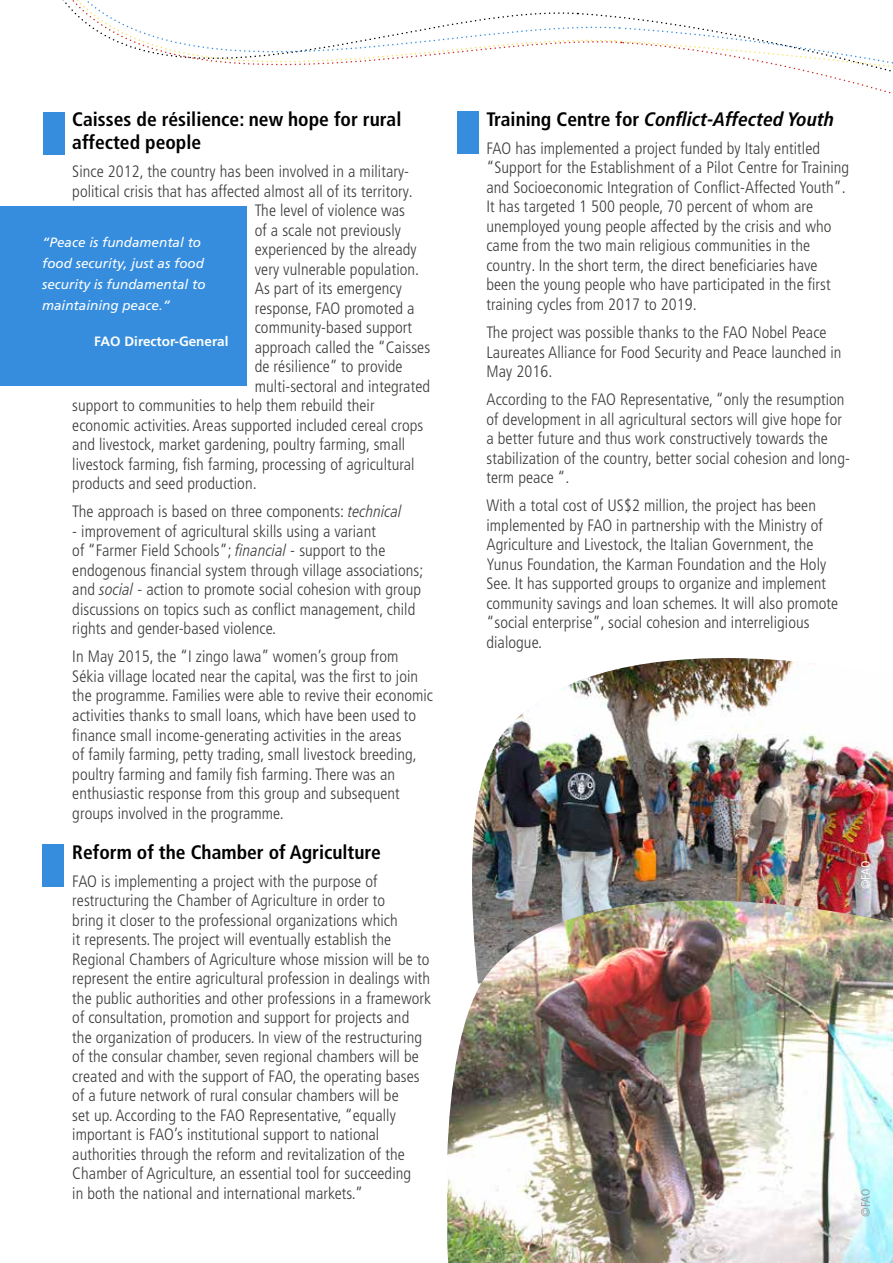
<style>
.page{position:relative;width:893px;height:1263px;background:#fff}
.page>*{position:absolute;margin:0;border:0;box-sizing:border-box;transform-origin:0 0}
.t1{font:700 condensed 19.5px/23.4px "Frutiger LT Pro";color:#000}
.t2{font:italic 700 condensed 19.5px "Frutiger LT Pro";color:#000}
.t3{font:300 condensed 16.5px/19.5px "Frutiger LT Pro";letter-spacing:.005em;color:#3c3c3b}
.t4{font:italic 13.5px/21px "Frutiger LT Pro";color:#fcfeff}
.t5{font:700 13.5px "Frutiger LT Pro";color:#fcfeff}
.t6{font:condensed 12px "Frutiger LT Pro";color:#fff}
.t7{font:condensed 12px "Frutiger LT Pro";color:#9d9d9c}
.s1{font-style:italic}
.s2{font-style:normal}
</style>
<div class="page">
<div style="left:44px;top:112px;width:21px;height:43px;background:#368ddd"></div>
<div style="left:457px;top:111px;width:21px;height:43px;background:#368ddd"></div>
<svg style="left:62px;top:0;width:515px;height:124px"></svg>
<svg style="left:577px;top:12px;width:316px;height:82px"></svg>
<div style="left:0;top:206px;width:246px;height:180px;background:#368ddd"></div>
<div style="left:43px;top:844px;width:21px;height:43px;background:#368ddd"></div>
<img style="left:472px;top:658px;width:421px;height:242px">
<img style="left:447px;top:900px;width:446px;height:363px">
<p class="t1" style="left:72px;top:107px;width:331px">Caisses de résilience: new hope for rural affected people</p>
<p class="t3" style="left:72px;top:162px;width:338px">Since 2012, the country has been involved in a military-</p>
<p class="t3" style="left:72px;top:182px;width:342px">political crisis that has affected almost all of its territory.</p>
<p class="t3" style="left:255px;top:201px;width:152px">The level of violence was</p>
<p class="t3" style="left:255px;top:221px;width:148px">of a scale not previously</p>
<p class="t3" style="left:255px;top:240px;width:163px">experienced by the already</p>
<p class="t3" style="left:255px;top:260px;width:166px">very vulnerable population.</p>
<p class="t3" style="left:255px;top:279px;width:149px">As part of its emergency</p>
<p class="t3" style="left:255px;top:299px;width:161px">response, FAO promoted a</p>
<p class="t3" style="left:255px;top:318px;width:159px">community-based support</p>
<p class="t3" style="left:255px;top:338px;width:177px">approach called the “Caisses</p>
<p class="t3" style="left:255px;top:357px;width:149px">de résilience” to provide</p>
<p class="t3" style="left:255px;top:377px;width:177px">multi-sectoral and integrated</p>
<p class="t3" style="left:72px;top:396px;width:304px">support to communities to help them rebuild their</p>
<p class="t3" style="left:72px;top:416px;width:352px">economic activities. Areas supported included cereal crops</p>
<p class="t3" style="left:72px;top:435px;width:334px">and livestock, market gardening, poultry farming, small</p>
<p class="t3" style="left:72px;top:455px;width:344px">livestock farming, fish farming, processing of agricultural</p>
<p class="t3" style="left:72px;top:474px;width:186px">products and seed production.</p>
<p class="t3" style="left:72px;top:502px;width:331px">The approach is based on three components: <span class="s1">technical</span></p>
<p class="t3" style="left:72px;top:522px;width:353px">- improvement of agricultural skills using a variant<br>of “Farmer Field Schools”; <span class="s1">financial</span> - support to the endogenous financial system through village associations; and <span class="s1">social</span> - action to promote social cohesion with group discussions on topics such as conflict management, child rights and gender-based violence.</p>
<p class="t3" style="left:72px;top:647px;width:362px">In May 2015, the “I zingo lawa” women’s group from Sékia village located near the capital, was the first to join the programme. Families were able to revive their economic activities thanks to small loans, which have been used to finance small income-generating activities in the areas<br>of family farming, petty trading, small livestock breeding, poultry farming and family fish farming. There was an enthusiastic response from this group and subsequent groups involved in the programme.</p>
<p class="t1" style="left:72px;top:840px;width:310px">Reform of the Chamber of Agriculture</p>
<p class="t3" style="left:72px;top:871px;width:360px">FAO is implementing a project with the purpose of restructuring the Chamber of Agriculture in order to<br>bring it closer to the professional organizations which<br>it represents. The project will eventually establish the Regional Chambers of Agriculture whose mission will be to represent the entire agricultural profession in dealings with the public authorities and other professions in a framework of consultation, promotion and support for projects and the organization of producers. In view of the restructuring of the consular chamber, seven regional chambers will be created and with the support of FAO, the operating bases of a future network of rural consular chambers will be<br>set up. According to the FAO Representative, “equally important is FAO’s institutional support to national authorities through the reform and revitalization of the Chamber of Agriculture, an essential tool for succeeding<br>in both the national and international markets.”</p>
<p class="t4" style="left:42px;top:232px;width:165px">“Peace is fundamental to food security, just as food security is fundamental to maintaining peace.”</p>
<p class="t5" style="left:94px;top:334px;width:136px">FAO Director-General</p>
<p class="t2" style="left:486px;top:108px;width:349px"><span class="s2">Training Centre for</span> Conflict-Affected Youth</p>
<p class="t3" style="left:486px;top:139px;width:364px">FAO has implemented a project funded by Italy entitled “Support for the Establishment of a Pilot Centre for Training and Socioeconomic Integration of Conflict-Affected Youth”.<br>It has targeted 1 500 people, 70 percent of whom are unemployed young people affected by the crisis and who came from the two main religious communities in the country. In the short term, the direct beneficiaries have been the young people who have participated in the first training cycles from 2017 to 2019.</p>
<p class="t3" style="left:486px;top:323px;width:357px">The project was possible thanks to the FAO Nobel Peace<br>Laureates Alliance for Food Security and Peace launched in<br>May 2016.</p>
<p class="t3" style="left:486px;top:390px;width:365px">According to the FAO Representative, “only the resumption of development in all agricultural sectors will give hope for a better future and thus work constructively towards the stabilization of the country, better social cohesion and long&shy;term peace “.</p>
<p class="t3" style="left:486px;top:496px;width:353px">With a total cost of US$2 million, the project has been implemented by FAO in partnership with the Ministry of Agriculture and Livestock, the Italian Government, the Yunus Foundation, the Karman Foundation and the Holy See. It has supported groups to organize and implement community savings and loan schemes. It will also promote “social enterprise”, social cohesion and interreligious dialogue.</p>
<p class="t6" style="left:859px;top:889px;width:30px;rotate:-90deg">©FAO</p>
<p class="t7" style="left:859px;top:1216px;width:30px;rotate:-90deg">©FAO</p>
</div>
